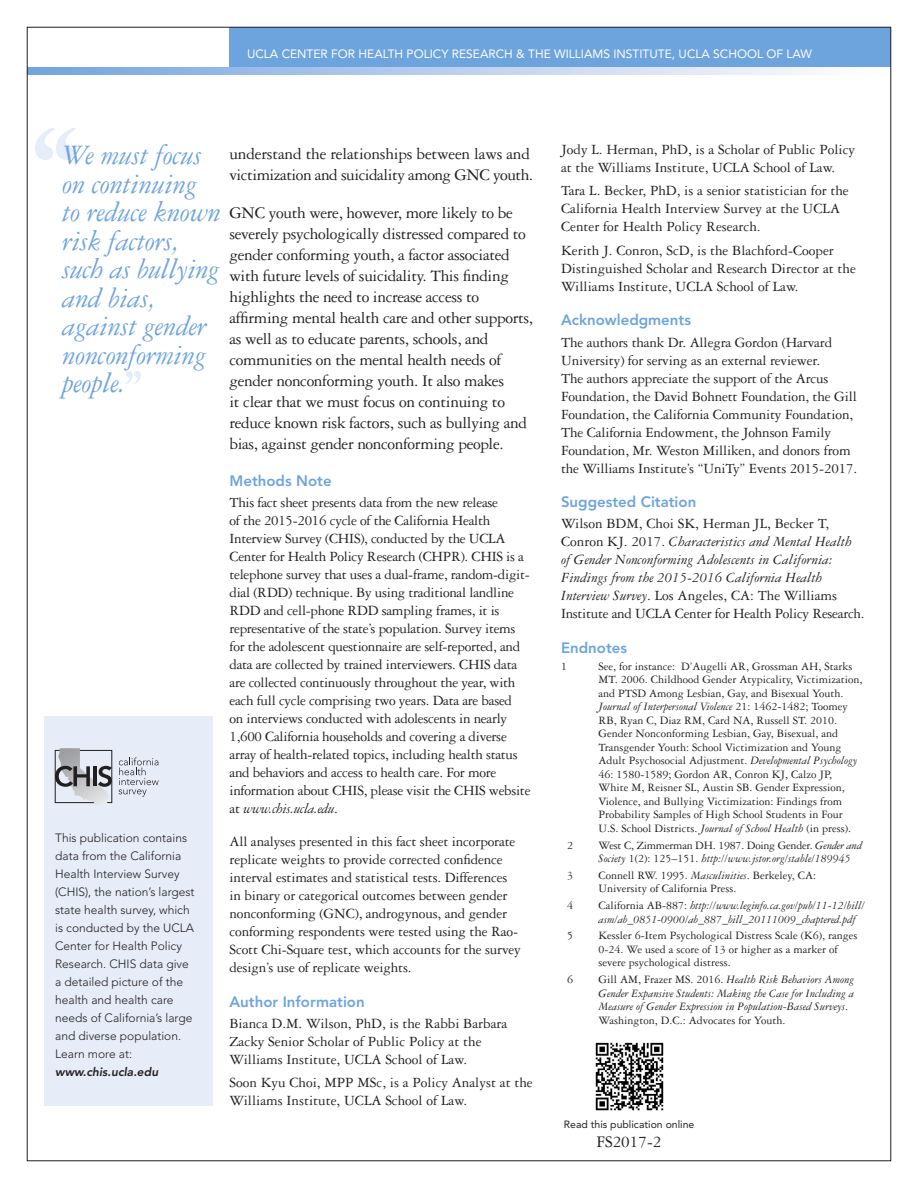
<style>
.page{position:relative;width:918px;height:1188px;background:#fff}
.page>*{position:absolute;margin:0;border:0;box-sizing:border-box;transform-origin:0 0}
.t1{font:700 150px "Garamond Three";color:#e6ecf8}
.t2{font:700 60px "Garamond Three";color:#e6ecf8}
.Pull-Quotes{font:italic 30px/28.5px "Garamond Three";letter-spacing:-.01em;color:#6ea4dd}
.Text_2{font:17.25px/21px "Garamond Three";letter-spacing:-.02em;color:#231f20}
.Text{font:17.25px "Garamond Three";color:#231f20}
.Back_Matter_Text{font:15px/18px "Garamond Three";letter-spacing:-.01em;color:#231f20}
.Back_Matter_Text-2{font:italic 15px/18px "Garamond Three";color:#231f20}
.Back_Matter_Heads{font:800 15px "Avenir";color:#6ea4dd}
.Endnotes{font:12px/13.5px "Garamond Three";color:#231f20}
.Endnotes-2{font:italic 12px/13.5px "Garamond Three";color:#231f20}
.t3{font:300 12px/18px "Avenir";color:#231f20}
.t4{font:12px "Avenir";color:#fff}
.t5{font:italic 800 12px "Avenir";color:#231f20}
.t6{font:10.5px "Avenir";color:#231f20}
.s1{font-style:italic}
.s2{font-style:normal}
</style>
<div class="page">
<div style="left:230px;top:27px;width:661px;height:41px;background:#6ea4dd"></div>
<svg style="left:29px;top:68px;width:778px;height:6px;background:#b4ccec"></svg>
<div style="left:44px;top:716px;width:169px;height:390px;background:#e6ecf8"></div>
<svg style="left:119px;top:757px;width:40px;height:40px"></svg>
<svg style="left:55px;top:748px;width:57px;height:57px"></svg>
<img style="left:595px;top:1042px;width:69px;height:69px">
<p class="t4" style="left:247px;top:47px;width:567px">UCLA CENTER FOR HEALTH POLICY RESEARCH &amp; THE WILLIAMS INSTITUTE, UCLA SCHOOL OF LAW</p>
<p class="t1" style="left:28px;top:93px;width:56px">‘‘</p>
<p class="Pull-Quotes" style="left:62px;top:142px;width:160px">We must focus on continuing to reduce known risk factors, such as bullying and bias, against gender nonconforming people.</p>
<p class="t2" style="left:122px;top:358px;width:23px">’’</p>
<p class="t3" style="left:55px;top:829px;width:141px">This publication contains data from the California<br>Health Interview Survey (CHIS), the nation’s largest state health survey, which is conducted by the UCLA<br>Center for Health Policy<br>Research. CHIS data give</p>
<p class="t3" style="left:55px;top:973px;width:139px">a detailed picture of the health and health care needs of California’s large and diverse population.</p>
<p class="t3" style="left:55px;top:1045px;width:78px">Learn more at:</p>
<p class="t5" style="left:55px;top:1065px;width:105px">www.chis.ucla.edu</p>
<p class="Text_2" style="left:230px;top:143px;width:305px">understand the relationships between laws and victimization and suicidality among GNC youth.</p>
<p class="Text_2" style="left:230px;top:202px;width:305px">GNC youth were, however, more likely to be severely psychologically distressed compared to gender conforming youth, a factor associated with future levels of suicidality. This finding highlights the need to increase access to affirming mental health care and other supports, as well as to educate parents, schools, and communities on the mental health needs of gender nonconforming youth. It also makes<br>it clear that we must focus on continuing to reduce known risk factors, such as bullying and bias, against gender nonconforming people.</p>
<p class="Back_Matter_Heads" style="left:230px;top:472px;width:104px">Methods Note</p>
<p class="Back_Matter_Text" style="left:230px;top:493px;width:303px">This fact sheet presents data from the new release<br>of the 2015-2016 cycle of the California Health Interview Survey (CHIS), conducted by the UCLA Center for Health Policy Research (CHPR). CHIS is a telephone survey that uses a dual-frame, random-digit&shy;dial (RDD) technique. By using traditional landline RDD and cell-phone RDD sampling frames, it is representative of the state’s population. Survey items for the adolescent questionnaire are self-reported, and data are collected by trained interviewers. CHIS data are collected continuously throughout the year, with each full cycle comprising two years. Data are based<br>on interviews conducted with adolescents in nearly 1,600 California households and covering a diverse array of health-related topics, including health status and behaviors and access to health care. For more information about CHIS, please visit the CHIS website at <span class="s1">www.chis.ucla.edu</span>.</p>
<p class="Back_Matter_Text" style="left:230px;top:832px;width:293px">All analyses presented in this fact sheet incorporate replicate weights to provide corrected confidence interval estimates and statistical tests. Differences in binary or categorical outcomes between gender nonconforming (GNC), androgynous, and gender conforming respondents were tested using the Rao-Scott Chi-Square test, which accounts for the survey design’s use of replicate weights.</p>
<p class="Back_Matter_Heads" style="left:230px;top:993px;width:137px">Author Information</p>
<p class="Back_Matter_Text" style="left:230px;top:1014px;width:279px">Bianca D.M. Wilson, PhD, is the Rabbi Barbara<br>Zacky Senior Scholar of Public Policy at the<br>Williams Institute, UCLA School of Law.</p>
<p class="Back_Matter_Text" style="left:230px;top:1074px;width:305px">Soon Kyu Choi, MPP MSc, is a Policy Analyst at the<br>Williams Institute, UCLA School of Law.</p>
<p class="Back_Matter_Text" style="left:561px;top:140px;width:296px">Jody L. Herman, PhD, is a Scholar of Public Policy at the Williams Institute, UCLA School of Law.</p>
<p class="Back_Matter_Text" style="left:561px;top:182px;width:289px">Tara L. Becker, PhD, is a senior statistician for the<br>California Health Interview Survey at the UCLA<br>Center for Health Policy Research.</p>
<p class="Back_Matter_Text" style="left:561px;top:241px;width:296px">Kerith J. Conron, ScD, is the Blachford-Cooper<br>Distinguished Scholar and Research Director at the<br>Williams Institute, UCLA School of Law.</p>
<p class="Back_Matter_Heads" style="left:561px;top:311px;width:131px">Acknowledgments</p>
<p class="Back_Matter_Text" style="left:561px;top:333px;width:298px">The authors thank Dr. Allegra Gordon (Harvard University) for serving as an external reviewer.<br>The authors appreciate the support of the Arcus Foundation, the David Bohnett Foundation, the Gill Foundation, the California Community Foundation, The California Endowment, the Johnson Family Foundation, Mr. Weston Milliken, and donors from the Williams Institute’s “UniTy” Events 2015-2017.</p>
<p class="Back_Matter_Heads" style="left:561px;top:493px;width:137px">Suggested Citation</p>
<p class="Back_Matter_Text-2" style="left:561px;top:515px;width:305px"><span class="s2">Wilson BDM, Choi SK, Herman JL, Becker T, Conron KJ. 2017.</span> Characteristics and Mental Health of Gender Nonconforming Adolescents in California:<br>Findings from the 2015-2016 California Health Interview Survey<span class="s2">. Los Angeles, CA: The Williams Institute and UCLA Center for Health Policy Research.</span></p>
<p class="Back_Matter_Heads" style="left:561px;top:639px;width:68px">Endnotes</p>
<p class="Endnotes" style="left:561px;top:659px;width:7px">1</p>
<p class="Endnotes" style="left:599px;top:659px;width:266px">See, for instance: D’Augelli AR, Grossman AH, Starks MT. 2006. Childhood Gender Atypicality, Victimization, and PTSD Among Lesbian, Gay, and Bisexual Youth.<br><span class="s1">Journal of Interpersonal Violence</span> 21: 1462-1482; Toomey RB, Ryan C, Diaz RM, Card NA, Russell ST. 2010.<br>Gender Nonconforming Lesbian, Gay, Bisexual, and Transgender Youth: School Victimization and Young Adult Psychosocial Adjustment. <span class="s1">Developmental Psychology </span>46: 1580-1589; Gordon AR, Conron KJ, Calzo JP, White M, Reisner SL, Austin SB. Gender Expression, Violence, and Bullying Victimization: Findings from Probability Samples of High School Students in Four U.S. School Districts. <span class="s1">Journal of School Health</span> (in press).</p>
<p class="Endnotes" style="left:567px;top:838px;width:7px">2</p>
<p class="Endnotes-2" style="left:599px;top:838px;width:265px"><span class="s2">West C, Zimmerman DH. 1987. Doing Gender.</span> Gender and<br>Society <span class="s2">1(2): 125–151.</span> http://www.jstor.org/stable/189945</p>
<p class="Endnotes" style="left:567px;top:868px;width:7px">3</p>
<p class="Endnotes" style="left:599px;top:868px;width:219px">Connell RW. 1995. <span class="s1">Masculinities</span>. Berkeley, CA:<br>University of California Press.</p>
<p class="Endnotes" style="left:567px;top:899px;width:7px">4</p>
<p class="Endnotes-2" style="left:599px;top:899px;width:268px"><span class="s2">California AB-887:</span> http://www.leginfo.ca.gov/pub/11-12/bill/ asm/ab_0851-0900/ab_887_bill_20111009_chaptered.pdf</p>
<p class="Endnotes" style="left:567px;top:929px;width:7px">5</p>
<p class="Endnotes" style="left:599px;top:929px;width:260px">Kessler 6-Item Psychological Distress Scale (K6), ranges<br>0-24. We used a score of 13 or higher as a marker of severe psychological distress.</p>
<p class="Endnotes" style="left:567px;top:973px;width:7px">6</p>
<p class="Endnotes-2" style="left:599px;top:973px;width:257px"><span class="s2">Gill AM, Frazer MS. 2016.</span> Health Risk Behaviors Among Gender Expansive Students: Making the Case for Including a Measure of Gender Expression in Population-Based Surveys<span class="s2">.<br>Washington, D.C.: Advocates for Youth.</span></p>
<p class="t6" style="left:564px;top:1119px;width:132px">Read this publication online</p>
<p class="Text" style="left:596px;top:1133px;width:67px">FS2017-2</p>
</div>
